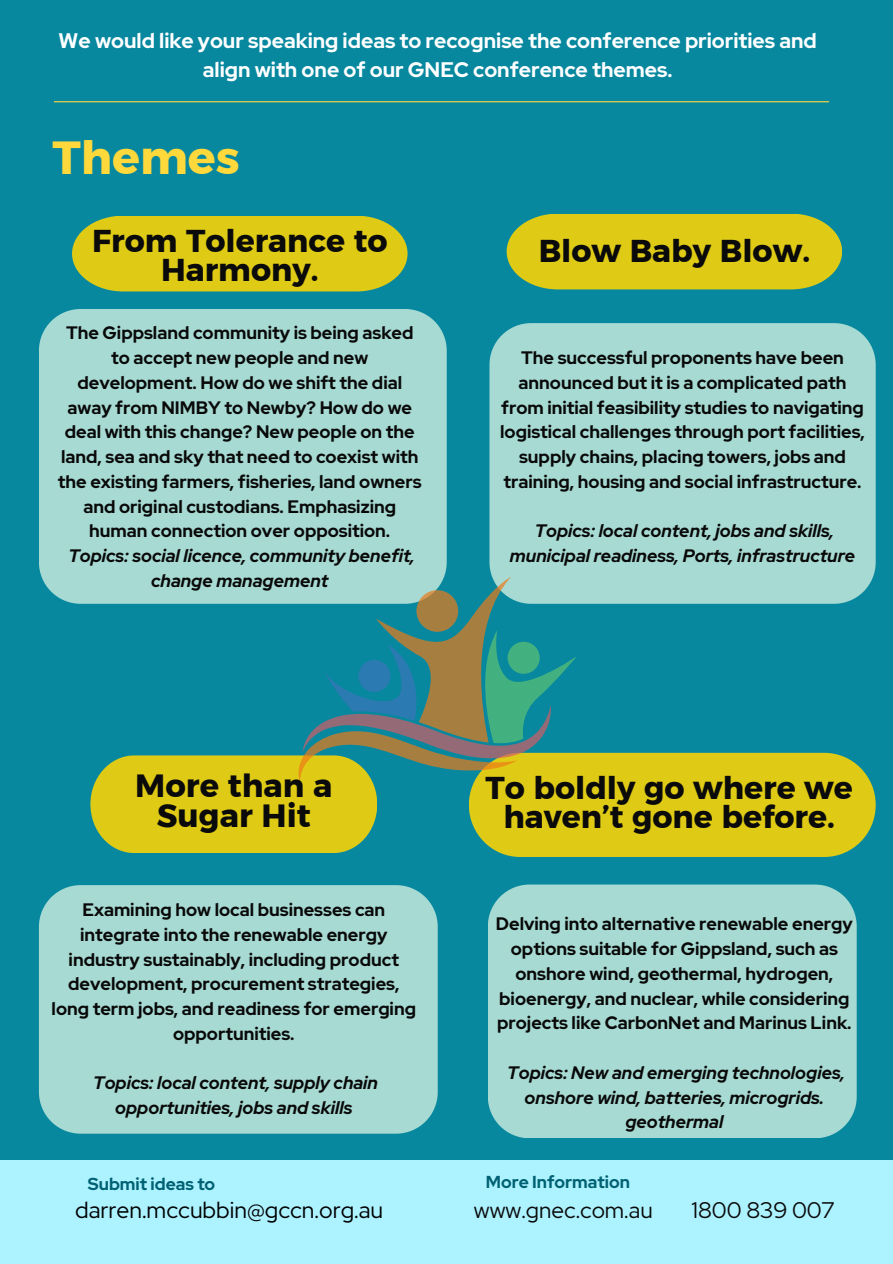
<style>
.page{position:relative;width:893px;height:1264px;background:#fff}
.page>*{position:absolute;margin:0;border:0;box-sizing:border-box;transform-origin:0 0}
.t1{font:46.2px "Kief Montaser Bold";color:#ffd83c}
.t2{font:32.1px/29.7px "Kief Montaser Bold";color:#0a0a0a;text-align:center}
.t3{font:31.5px/29.2px "Kief Montaser Bold";color:#0a0a0a;text-align:center}
.t4{font:22.95px "Red Hat Display";color:#000}
.t5{font:22.5px "Red Hat Display";color:#0a0a0a}
.t6{font:700 21px/29.2px "Red Hat Display";color:#fff;text-align:center}
.t7{font:700 18px/24.8px "Red Hat Display";color:#090909;text-align:center}
.t8{font:italic 700 18px/24.8px "Red Hat Display";color:#090909;text-align:center}
.t9{font:700 17.25px "Red Hat Display";color:#006172}
</style>
<div class="page">
<div style="left:0;top:0;width:892px;height:1263px;background:#07889f"></div>
<hr style="left:54px;top:101px;width:775px;height:1px;background:#ffd83c">
<div style="left:39px;top:309px;width:407px;height:295px;background:#a7dad3"></div>
<div style="left:72px;top:216px;width:335px;height:75px;background:#dfcb15"></div>
<div style="left:489px;top:323px;width:386px;height:281px;background:#a7dad3"></div>
<svg style="left:506px;top:214px;width:336px;height:75px;background:#d0c61e"></svg>
<div style="left:0;top:1160px;width:892px;height:103px;background:#acf2ff"></div>
<div style="left:39px;top:885px;width:398px;height:248px;background:#a7dad3"></div>
<div style="left:488px;top:884px;width:368px;height:254px;background:#a7dad3"></div>
<div style="left:469px;top:752px;width:406px;height:105px;background:#dfcb15;border-radius:52px"></div>
<svg style="left:90px;top:576px;width:487px;height:277px"></svg>
<h2 class="t6" style="left:59px;top:26px;width:759px">We would like your speaking ideas to recognise the conference priorities and align with one of our GNEC conference themes.</h2>
<h2 class="t1" style="left:52px;top:129px;width:189px">Themes</h2>
<p class="t3" style="left:92px;top:226px;width:297px">From Tolerance to<br>Harmony.</p>
<p class="t7" style="left:58px;top:320px;width:365px">The Gippsland community is being asked to accept new people and new development. How do we shift the dial away from NIMBY to Newby? How do we deal with this change? New people on the land, sea and sky that need to coexist with the existing farmers, fisheries, land owners and original custodians. Emphasizing human connection over opposition.</p>
<p class="t8" style="left:68px;top:543px;width:348px">Topics: social licence, community benefit, change management</p>
<h2 class="t3" style="left:538px;top:236px;width:273px">Blow Baby Blow.</h2>
<h3 class="t7" style="left:500px;top:345px;width:366px">The successful proponents have been announced but it is a complicated path from initial feasibility studies to navigating logistical challenges through port facilities, supply chains, placing towers, jobs and training, housing and social infrastructure.</h3>
<h1 class="t8" style="left:510px;top:518px;width:347px">Topics: local content, jobs and skills, municipal readiness, Ports, infrastructure</h1>
<h4 class="t2" style="left:135px;top:771px;width:198px">More than a<br>Sugar Hit</h4>
<p class="t7" style="left:52px;top:897px;width:366px">Examining how local businesses can integrate into the renewable energy industry sustainably, including product development, procurement strategies, long term jobs, and readiness for emerging opportunities.</p>
<p class="t8" style="left:93px;top:1070px;width:286px">Topics: local content, supply chain opportunities, jobs and skills</p>
<p class="t9" style="left:88px;top:1172px;width:129px">Submit ideas to</p>
<p class="t4" style="left:75px;top:1194px;width:309px">darren.mccubbin@gccn.org.au</p>
<p class="t3" style="left:485px;top:772px;width:369px">To boldly go where we haven’t gone before.</p>
<p class="t7" style="left:496px;top:911px;width:358px">Delving into alternative renewable energy options suitable for Gippsland, such as onshore wind, geothermal, hydrogen, bioenergy, and nuclear, while considering projects like CarbonNet and Marinus Link.</p>
<p class="t8" style="left:507px;top:1060px;width:339px">Topics: New and emerging technologies, onshore wind, batteries, microgrids. geothermal</p>
<p class="t9" style="left:486px;top:1170px;width:145px">More Information</p>
<h2 class="t5" style="left:474px;top:1194px;width:180px">www.gnec.com.au</h2>
<h2 class="t5" style="left:691px;top:1194px;width:144px">1800 839 007</h2>
</div>
